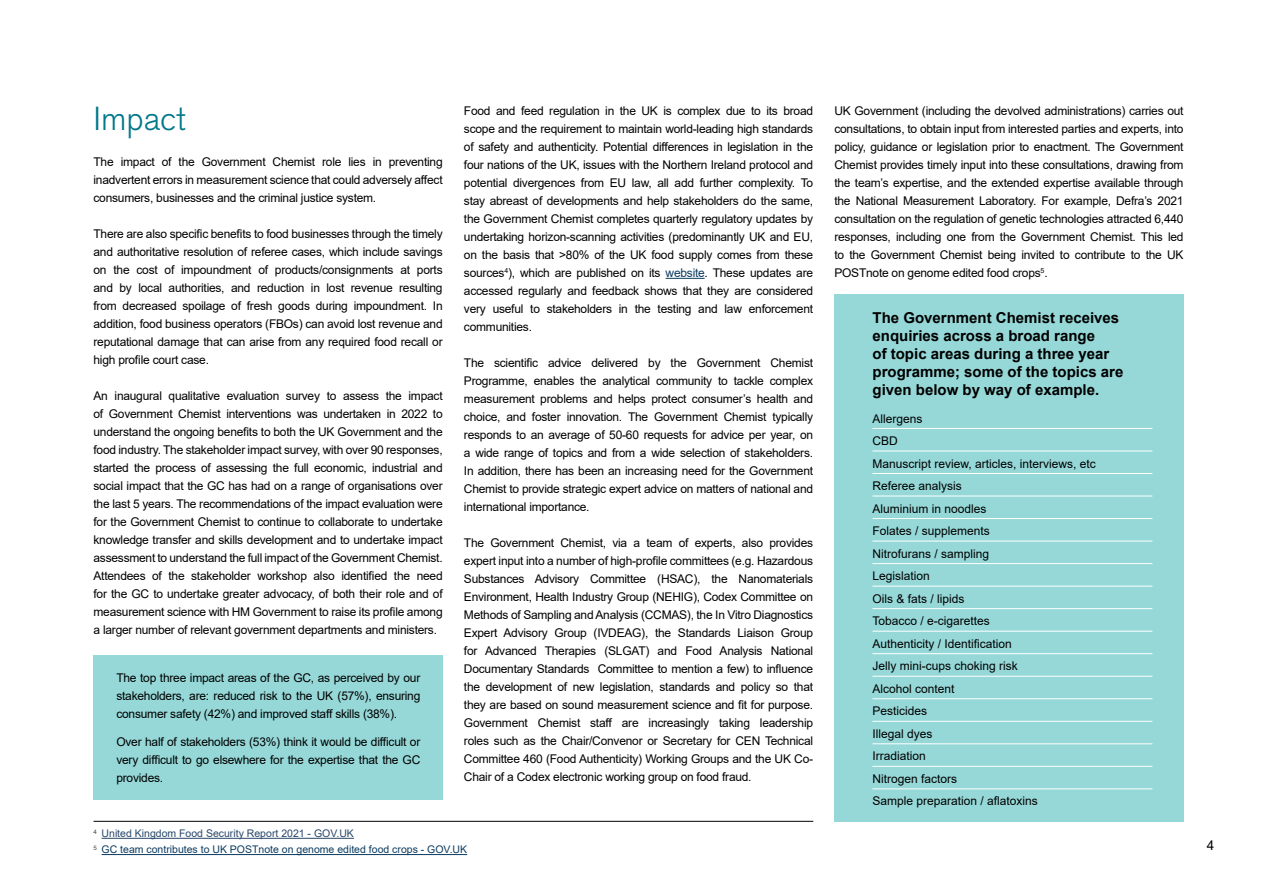
<style>
.page{position:relative;width:1263px;height:893px;background:#fff}
.page>*{position:absolute;margin:0;border:0;box-sizing:border-box;transform-origin:0 0}
.t1{font:300 33px "Akzidenz Grotesk BQ";color:#00788a}
.t2{font:700 15px/18px "Arial";color:#000}
.t3{font:13.5px "Arial";color:#000}
.t4{font:12px/18px "Arial";letter-spacing:-.02em;color:#000;text-align:justify}
.t5{font:12px/22.5px "Arial";color:#000}
.t6{font:10.5px/16.2px "Arial";color:#0b3b60}
.s1{color:#0b3b60}
.s2{color:#28476a}
</style>
<div class="page">
<hr style="left:666px;top:278px;width:39px;height:1px;background:#0b3b60">
<div style="left:94px;top:655px;width:349px;height:144px;background:#96d8d8"></div>
<div style="left:834px;top:294px;width:349px;height:528px;background:#96d8d8"></div>
<hr style="left:872px;top:428px;width:280px;height:1px;background:#fff">
<hr style="left:872px;top:473px;width:280px;height:1px;background:#fff">
<hr style="left:872px;top:451px;width:280px;height:1px;background:#fff">
<hr style="left:872px;top:496px;width:280px;height:1px;background:#fff">
<hr style="left:872px;top:518px;width:280px;height:1px;background:#fff">
<hr style="left:872px;top:563px;width:280px;height:1px;background:#fff">
<hr style="left:872px;top:541px;width:280px;height:1px;background:#fff">
<hr style="left:872px;top:586px;width:280px;height:1px;background:#fff">
<hr style="left:872px;top:608px;width:280px;height:1px;background:#fff">
<hr style="left:872px;top:653px;width:280px;height:1px;background:#fff">
<hr style="left:872px;top:631px;width:280px;height:1px;background:#fff">
<hr style="left:872px;top:676px;width:280px;height:1px;background:#fff">
<hr style="left:872px;top:698px;width:280px;height:1px;background:#fff">
<hr style="left:872px;top:743px;width:280px;height:1px;background:#fff">
<hr style="left:872px;top:721px;width:280px;height:1px;background:#fff">
<hr style="left:872px;top:766px;width:280px;height:1px;background:#fff">
<hr style="left:872px;top:788px;width:280px;height:1px;background:#fff">
<hr style="left:94px;top:821px;width:719px;height:1px;background:#000">
<hr style="left:102px;top:838px;width:252px;height:1px;background:#28476a">
<hr style="left:102px;top:854px;width:365px;height:1px;background:#0b3b60">
<h1 class="t1" style="left:94px;top:100px;width:94px">Impact</h1>
<p class="t4" style="left:94px;top:152px;width:351px">The impact of the Government Chemist role lies in preventing inadvertent errors in measurement science that could adversely affect consumers, businesses and the criminal justice system.</p>
<p class="t4" style="left:94px;top:224px;width:351px">There are also specific benefits to food businesses through the timely and authoritative resolution of referee cases, which include savings on the cost of impoundment of products/consignments at ports and by local authorities, and reduction in lost revenue resulting from decreased spoilage of fresh goods during impoundment. In addition, food business operators (FBOs) can avoid lost revenue and reputational damage that can arise from any required food recall or high profile court case.</p>
<p class="t4" style="left:94px;top:386px;width:351px">An inaugural qualitative evaluation survey to assess the impact of Government Chemist interventions was undertaken in 2022 to understand the ongoing benefits to both the UK Government and the food industry. The stakeholder impact survey, with over 90 responses, started the process of assessing the full economic, industrial and social impact that the GC has had on a range of organisations over the last 5 years. The recommendations of the impact evaluation were for the Government Chemist to continue to collaborate to undertake knowledge transfer and skills development and to undertake impact assessment to understand the full impact of the Government Chemist.<br>Attendees of the stakeholder workshop also identified the need for the GC to undertake greater advocacy, of both their role and of measurement science with HM Government to raise its profile among a larger number of relevant government departments and ministers.</p>
<p class="t4" style="left:116px;top:668px;width:305px">The top three impact areas of the GC, as perceived by our stakeholders, are: reduced risk to the UK (57%), ensuring consumer safety (42%) and improved staff skills (38%).</p>
<p class="t4" style="left:116px;top:733px;width:305px">Over half of stakeholders (53%) think it would be difficult or very difficult to go elsewhere for the expertise that the GC provides.</p>
<p class="t4" style="left:464px;top:102px;width:351px">Food and feed regulation in the UK is complex due to its broad scope and the requirement to maintain world-leading high standards of safety and authenticity. Potential differences in legislation in the four nations of the UK, issues with the Northern Ireland protocol and potential divergences from EU law, all add further complexity. To stay abreast of developments and help stakeholders do the same, the Government Chemist completes quarterly regulatory updates by undertaking horizon-scanning activities (predominantly UK and EU, on the basis that &gt;80% of the UK food supply comes from these sources<sup>4</sup>), which are published on its <span class="s1">website</span>. These updates are accessed regularly and feedback shows that they are considered very useful to stakeholders in the testing and law enforcement communities.</p>
<p class="t4" style="left:464px;top:354px;width:351px">The scientific advice delivered by the Government Chemist Programme, enables the analytical community to tackle complex measurement problems and helps protect consumer’s health and choice, and foster innovation. The Government Chemist typically responds to an average of 50-60 requests for advice per year, on a wide range of topics and from a wide selection of stakeholders.<br>In addition, there has been an increasing need for the Government Chemist to provide strategic expert advice on matters of national and international importance.</p>
<p class="t4" style="left:464px;top:534px;width:351px">The Government Chemist, via a team of experts, also provides expert input into a number of high-profile committees (e.g. Hazardous Substances Advisory Committee (HSAC), the Nanomaterials Environment, Health Industry Group (NEHIG), Codex Committee on Methods of Sampling and Analysis (CCMAS), the In Vitro Diagnostics Expert Advisory Group (IVDEAG), the Standards Liaison Group for Advanced Therapies (SLGAT) and Food Analysis National Documentary Standards Committee to mention a few) to influence the development of new legislation, standards and policy so that they are based on sound measurement science and fit for purpose.<br>Government Chemist staff are increasingly taking leadership roles such as the Chair/Convenor or Secretary for CEN Technical Committee 460 (Food Authenticity) Working Groups and the UK Co-Chair of a Codex electronic working group on food fraud.</p>
<p class="t6" style="left:94px;top:825px;width:375px"><sup>4</sup> <span class="s2">United Kingdom Food Security Report 2021 - GOV.UK<br></span><sup>5</sup> GC team contributes to UK POSTnote on genome edited food crops - GOV.UK</p>
<p class="t4" style="left:834px;top:102px;width:351px">UK Government (including the devolved administrations) carries out consultations, to obtain input from interested parties and experts, into policy, guidance or legislation prior to enactment. The Government Chemist provides timely input into these consultations, drawing from the team’s expertise, and the extended expertise available through the National Measurement Laboratory. For example, Defra’s 2021 consultation on the regulation of genetic technologies attracted 6,440 responses, including one from the Government Chemist. This led to the Government Chemist being invited to contribute to the UK POSTnote on genome edited food crops<sup>5</sup>.</p>
<p class="t2" style="left:872px;top:309px;width:252px">The Government Chemist receives enquiries across a broad range<br>of topic areas during a three year programme; some of the topics are given below by way of example.</p>
<p class="t5" style="left:872px;top:407px;width:225px">Allergens<br>CBD<br>Manuscript review, articles, interviews, etc<br>Referee analysis<br>Aluminium in noodles<br>Folates / supplements<br>Nitrofurans / sampling<br>Legislation<br>Oils &amp; fats / lipids<br>Tobacco / e-cigarettes<br>Authenticity / Identification<br>Jelly mini-cups choking risk<br>Alcohol content<br>Pesticides<br>Illegal dyes<br>Irradiation<br>Nitrogen factors<br>Sample preparation / aflatoxins</p>
<p class="t3" style="left:1207px;top:836px;width:9px">4</p>
</div>
